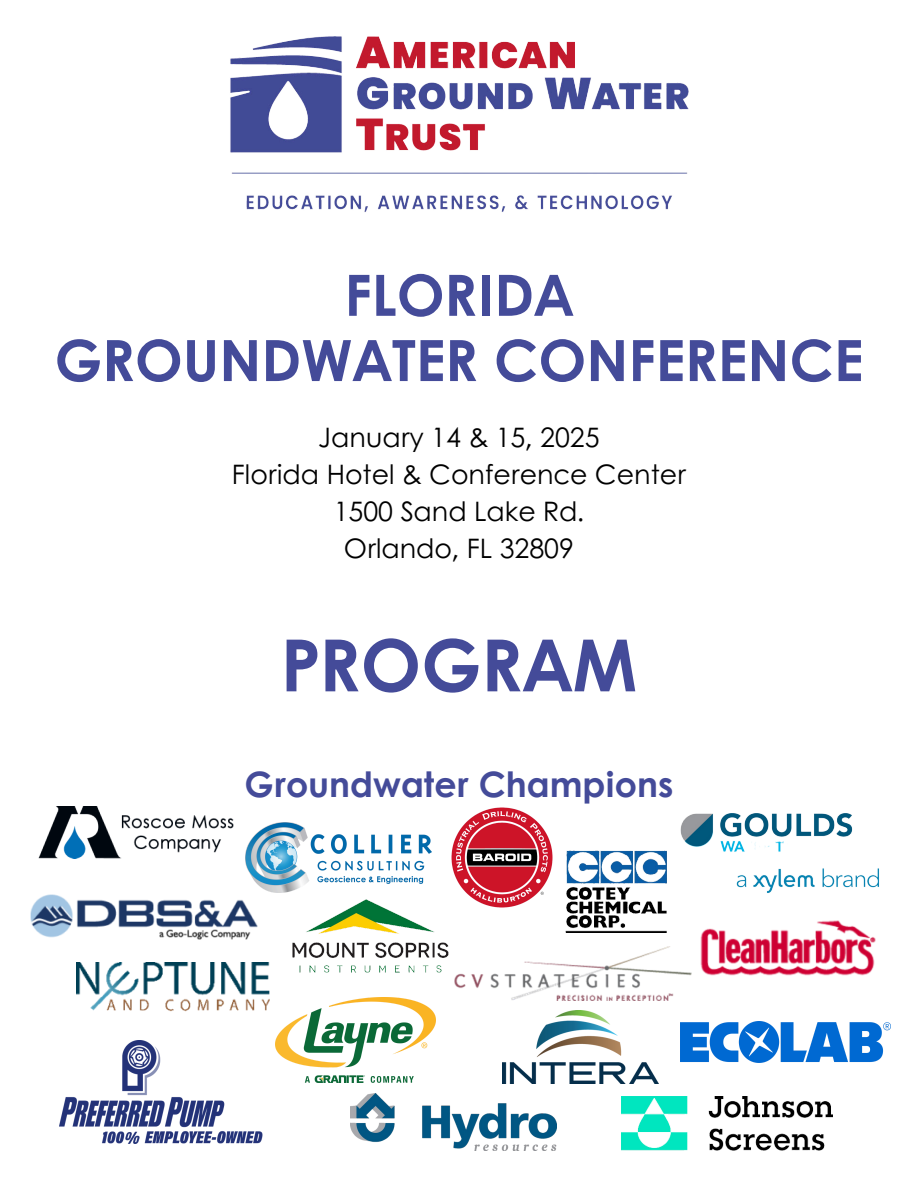
<style>
.page{position:relative;width:918px;height:1188px;background:#fff}
.page>*{position:absolute;margin:0;border:0;box-sizing:border-box;transform-origin:0 0}
.t1{font:700 72px "Century Gothic";color:#444b99}
.t2{font:700 57px/65.2px "Century Gothic";color:#444b99;text-align:center}
.t3{font:700 34.95px "Century Gothic";color:#444b99}
.t4{font:26.85px "Century Gothic";color:#000}
</style>
<div class="page">
<img style="left:700px;top:920px;width:176px;height:56px">
<img style="left:77px;top:962px;width:192px;height:50px">
<img style="left:464px;top:946px;width:228px;height:54px">
<img style="left:351px;top:1093px;width:206px;height:58px">
<img style="left:230px;top:36px;width:459px;height:176px">
<img style="left:246px;top:822px;width:185px;height:71px">
<img style="left:565px;top:850px;width:101px;height:83px">
<img style="left:621px;top:1097px;width:212px;height:54px">
<img style="left:38px;top:806px;width:196px;height:53px">
<img style="left:59px;top:1040px;width:204px;height:104px">
<img style="left:680px;top:813px;width:199px;height:80px">
<img style="left:275px;top:997px;width:160px;height:86px">
<img style="left:275px;top:881px;width:189px;height:107px">
<img style="left:31px;top:892px;width:226px;height:48px">
<img style="left:680px;top:1022px;width:211px;height:40px">
<img style="left:502px;top:1010px;width:157px;height:73px">
<img style="left:451px;top:807px;width:102px;height:101px">
<p class="t2" style="left:54px;top:260px;width:811px">FLORIDA<br>GROUNDWATER CONFERENCE</p>
<p class="t4" style="left:318px;top:417px;width:283px">January 14 &amp; 15, 2025</p>
<h2 class="t4" style="left:232px;top:454px;width:456px">Florida Hotel &amp; Conference Center</h2>
<p class="t4" style="left:334px;top:491px;width:252px">1500 Sand Lake Rd.</p>
<p class="t4" style="left:344px;top:528px;width:232px">Orlando, FL 32809</p>
<h1 class="t1" style="left:281px;top:611px;width:358px">PROGRAM</h1>
<p class="t3" style="left:244px;top:757px;width:431px">Groundwater Champions</p>
</div>
